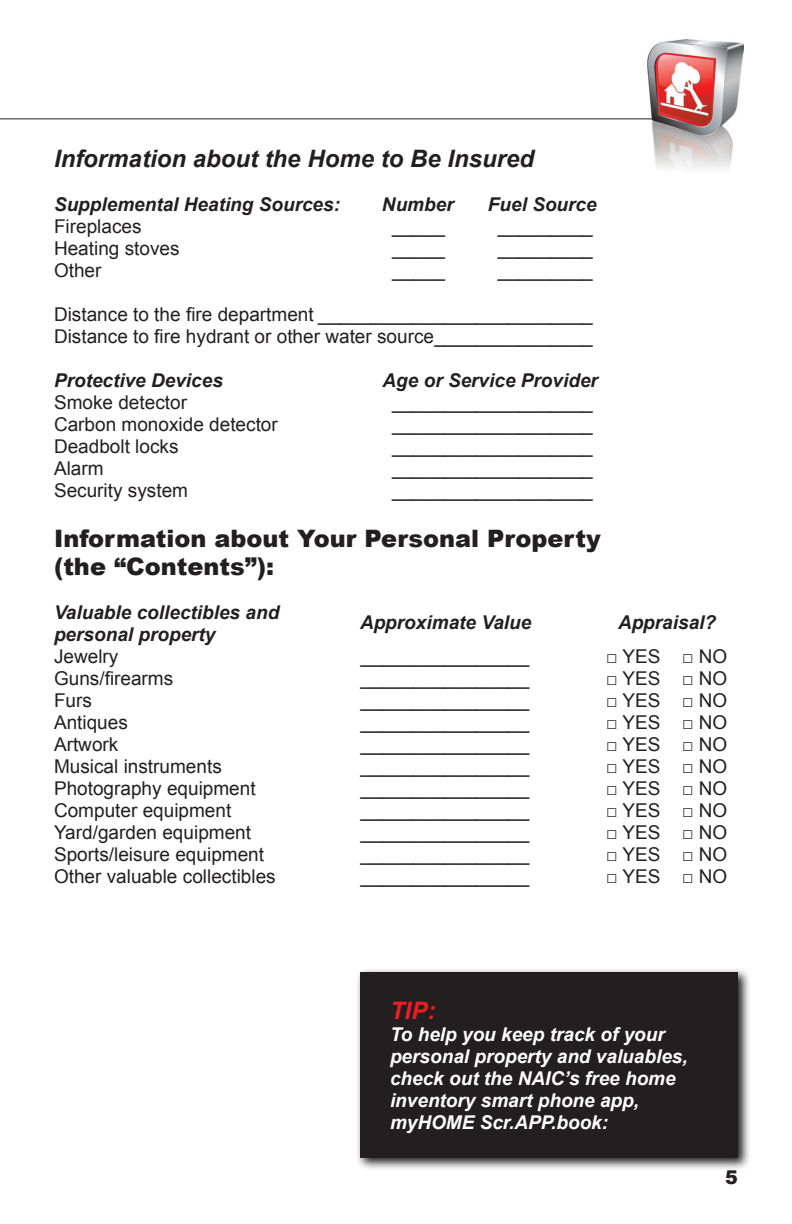
<style>
.page{position:relative;width:792px;height:1224px;background:#fff}
.page>*{position:absolute;margin:0;border:0;box-sizing:border-box;transform-origin:0 0}
.t1{font:900 24px/28px "Arial";color:#231f20}
.Subhead{font:italic 700 24px "Arial";color:#231f20}
.Subhead-2{font:italic 700 24px "Arial";color:#ee1d23}
.Body{font:19px "Arial";color:#231f20}
.Body-2{font:italic 700 19px/22px "Arial";color:#231f20}
.Body-3{font:italic 700 19px/22px "Arial";color:#fff}
.Yes_No_Questions{font:19px "Arial";color:#231f20}
.t2{font:900 19px "Arial";color:#231f20}
</style>
<div class="page">
<img style="left:644px;top:40px;width:100px;height:129px">
<hr style="left:0;top:118px;width:652px;height:1px;background:#231f20">
<svg style="left:357px;top:969px;width:392px;height:200px"></svg>
<div style="left:360px;top:972px;width:378px;height:186px;background:#231f20"></div>
<p class="Subhead" style="left:54px;top:143px;width:482px">Information about the Home to Be Insured</p>
<p class="Body-2" style="left:54px;top:194px;width:288px">Supplemental Heating Sources:</p>
<p class="Body-2" style="left:382px;top:194px;width:73px">Number</p>
<p class="Body-2" style="left:488px;top:194px;width:110px">Fuel Source</p>
<p class="Body" style="left:54px;top:214px;width:89px">Fireplaces</p>
<p class="Body" style="left:392px;top:214px;width:54px">_____</p>
<p class="Body" style="left:498px;top:214px;width:97px">_________</p>
<p class="Body" style="left:54px;top:236px;width:127px">Heating stoves</p>
<p class="Body" style="left:392px;top:236px;width:54px">_____</p>
<p class="Body" style="left:498px;top:236px;width:97px">_________</p>
<p class="Body" style="left:54px;top:258px;width:49px">Other</p>
<p class="Body" style="left:392px;top:258px;width:54px">_____</p>
<p class="Body" style="left:498px;top:258px;width:97px">_________</p>
<p class="Body" style="left:54px;top:302px;width:540px">Distance to the fire department __________________________</p>
<p class="Body" style="left:54px;top:324px;width:540px">Distance to fire hydrant or other water source_______________</p>
<p class="Body-2" style="left:54px;top:370px;width:170px">Protective Devices</p>
<p class="Body-2" style="left:383px;top:370px;width:217px">Age or Service Provider</p>
<p class="Body" style="left:54px;top:390px;width:135px">Smoke detector</p>
<p class="Body" style="left:392px;top:390px;width:202px">___________________</p>
<p class="Body" style="left:54px;top:412px;width:225px">Carbon monoxide detector</p>
<p class="Body" style="left:392px;top:412px;width:202px">___________________</p>
<p class="Body" style="left:54px;top:434px;width:126px">Deadbolt locks</p>
<p class="Body" style="left:392px;top:434px;width:202px">___________________</p>
<p class="Body" style="left:54px;top:456px;width:51px">Alarm</p>
<p class="Body" style="left:392px;top:456px;width:202px">___________________</p>
<p class="Body" style="left:54px;top:478px;width:136px">Security system</p>
<p class="Body" style="left:392px;top:478px;width:202px">___________________</p>
<p class="t1" style="left:54px;top:524px;width:548px">Information about Your Personal Property (the “Contents”):</p>
<p class="Body-2" style="left:54px;top:602px;width:227px">Valuable collectibles and personal property</p>
<p class="Body-2" style="left:360px;top:612px;width:173px">Approximate Value</p>
<p class="Body-2" style="left:618px;top:612px;width:100px">Appraisal?</p>
<p class="Yes_No_Questions" style="left:54px;top:644px;width:66px">Jewelry</p>
<p class="Yes_No_Questions" style="left:360px;top:644px;width:171px">________________</p>
<p class="Yes_No_Questions" style="left:606px;top:644px;width:123px">□ YES □ NO</p>
<p class="Body" style="left:54px;top:666px;width:121px">Guns/firearms</p>
<p class="Body" style="left:606px;top:666px;width:123px">□ YES □ NO</p>
<p class="Body" style="left:360px;top:666px;width:171px">________________</p>
<p class="Body" style="left:54px;top:688px;width:39px">Furs</p>
<p class="Body" style="left:606px;top:688px;width:123px">□ YES □ NO</p>
<p class="Body" style="left:360px;top:688px;width:171px">________________</p>
<p class="Body" style="left:54px;top:710px;width:75px">Antiques</p>
<p class="Body" style="left:360px;top:710px;width:171px">________________</p>
<p class="Body" style="left:606px;top:710px;width:123px">□ YES □ NO</p>
<p class="Body" style="left:54px;top:732px;width:66px">Artwork</p>
<p class="Body" style="left:606px;top:732px;width:123px">□ YES □ NO</p>
<p class="Body" style="left:360px;top:732px;width:171px">________________</p>
<p class="Body" style="left:54px;top:754px;width:169px">Musical instruments</p>
<p class="Body" style="left:606px;top:754px;width:123px">□ YES □ NO</p>
<p class="Body" style="left:360px;top:754px;width:171px">________________</p>
<p class="Body" style="left:54px;top:776px;width:203px">Photography equipment</p>
<p class="Body" style="left:360px;top:776px;width:171px">________________</p>
<p class="Body" style="left:606px;top:776px;width:123px">□ YES □ NO</p>
<p class="Body" style="left:54px;top:798px;width:179px">Computer equipment</p>
<p class="Body" style="left:360px;top:798px;width:171px">________________</p>
<p class="Body" style="left:606px;top:798px;width:123px">□ YES □ NO</p>
<p class="Body" style="left:54px;top:820px;width:199px">Yard/garden equipment</p>
<p class="Body" style="left:360px;top:820px;width:171px">________________</p>
<p class="Body" style="left:606px;top:820px;width:123px">□ YES □ NO</p>
<p class="Body" style="left:54px;top:842px;width:212px">Sports/leisure equipment</p>
<p class="Body" style="left:360px;top:842px;width:171px">________________</p>
<p class="Body" style="left:606px;top:842px;width:123px">□ YES □ NO</p>
<p class="Body" style="left:54px;top:864px;width:223px">Other valuable collectibles</p>
<p class="Body" style="left:606px;top:864px;width:123px">□ YES □ NO</p>
<p class="Body" style="left:360px;top:864px;width:171px">________________</p>
<p class="Subhead-2" style="left:390px;top:994px;width:47px">TIP:</p>
<p class="Body-3" style="left:390px;top:1024px;width:299px">To help you keep track of your personal property and valuables, check out the NAIC’s free home inventory smart phone app, myHOME Scr.APP.book:</p>
<p class="t2" style="left:725px;top:1163px;width:14px">5</p>
</div>
